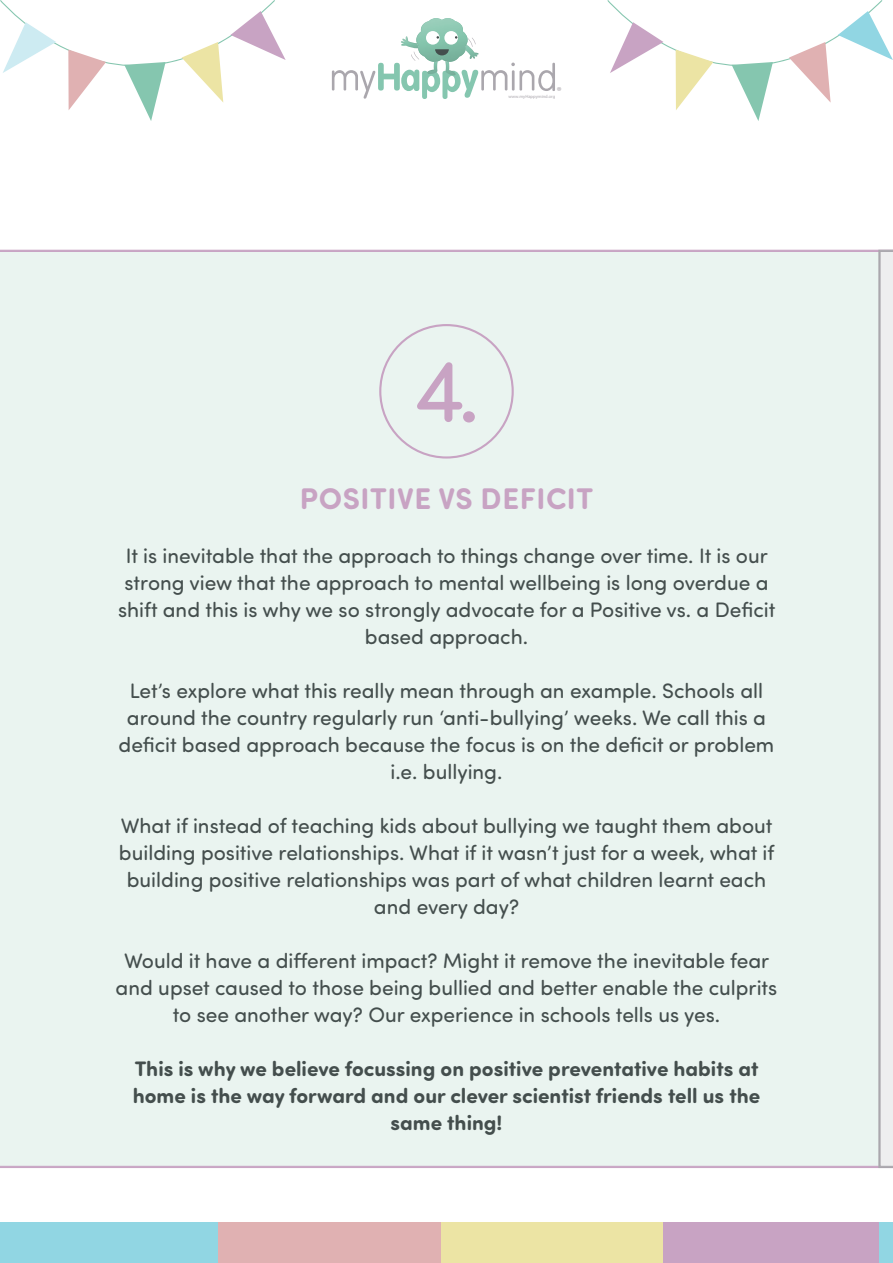
<style>
.page{position:relative;width:893px;height:1263px;background:#fff}
.page>*{position:absolute;margin:0;border:0;box-sizing:border-box;transform-origin:0 0}
.t1{font:90px "Sofia Pro Soft";color:#c8a3c3}
.t2{font:700 30px "Sofia Pro Soft";letter-spacing:.02em;color:#c8a3c3}
.t3{font:21px/27px "Sofia Pro Soft";color:#444e4d;text-align:center}
.t4{font:700 21px/27px "Sofia Pro Soft";color:#444e4d;text-align:center}
.t5{font:11.7px "Myriad Pro";color:#aaa7ad}
.t6{font:4.5px "Myriad Pro";color:#aaa7ad}
</style>
<div class="page">
<div style="left:0;top:251px;width:879px;height:915px;background:#eaf4f0"></div>
<div style="left:0;top:1222px;width:218px;height:41px;background:#91d6e3"></div>
<div style="left:218px;top:1222px;width:223px;height:41px;background:#e0b1b2"></div>
<div style="left:441px;top:1222px;width:222px;height:41px;background:#ece4a4"></div>
<div style="left:663px;top:1222px;width:230px;height:41px;background:#c8a3c3"></div>
<svg style="left:607px;top:0;width:286px;height:121px"></svg>
<svg style="left:0;top:0;width:286px;height:121px"></svg>
<svg style="left:332px;top:18px;width:223px;height:81px"></svg>
<svg style="left:879px;top:250px;width:14px;height:918px;background:#e5e5e7"></svg>
<div style="left:879px;top:1222px;width:14px;height:41px;background:#91d6e3"></div>
<p class="t5" style="left:557px;top:84px;width:6px">®</p>
<p class="t6" style="left:508px;top:94px;width:48px">www.myHappymind.org</p>
<p class="t1" style="left:415px;top:329px;width:67px">4.</p>
<p class="t2" style="left:300px;top:476px;width:295px">POSITIVE VS DEFICIT</p>
<p class="t3" style="left:118px;top:541px;width:659px">It is inevitable that the approach to things change over time. It is our strong view that the approach to mental wellbeing is long overdue a shift and this is why we so strongly advocate for a Positive vs. a Deficit based approach.</p>
<p class="t3" style="left:119px;top:676px;width:657px">Let’s explore what this really mean through an example. Schools all around the country regularly run ‘anti-bullying’ weeks. We call this a deficit based approach because the focus is on the deficit or problem i.e. bullying.</p>
<p class="t3" style="left:119px;top:811px;width:657px">What if instead of teaching kids about bullying we taught them about building positive relationships. What if it wasn’t just for a week, what if building positive relationships was part of what children learnt each and every day?</p>
<p class="t3" style="left:116px;top:946px;width:663px">Would it have a different impact? Might it remove the inevitable fear and upset caused to those being bullied and better enable the culprits to see another way? Our experience in schools tells us yes.</p>
<p class="t4" style="left:133px;top:1053px;width:629px">This is why we believe focussing on positive preventative habits at home is the way forward and our clever scientist friends tell us the same thing!</p>
</div>
